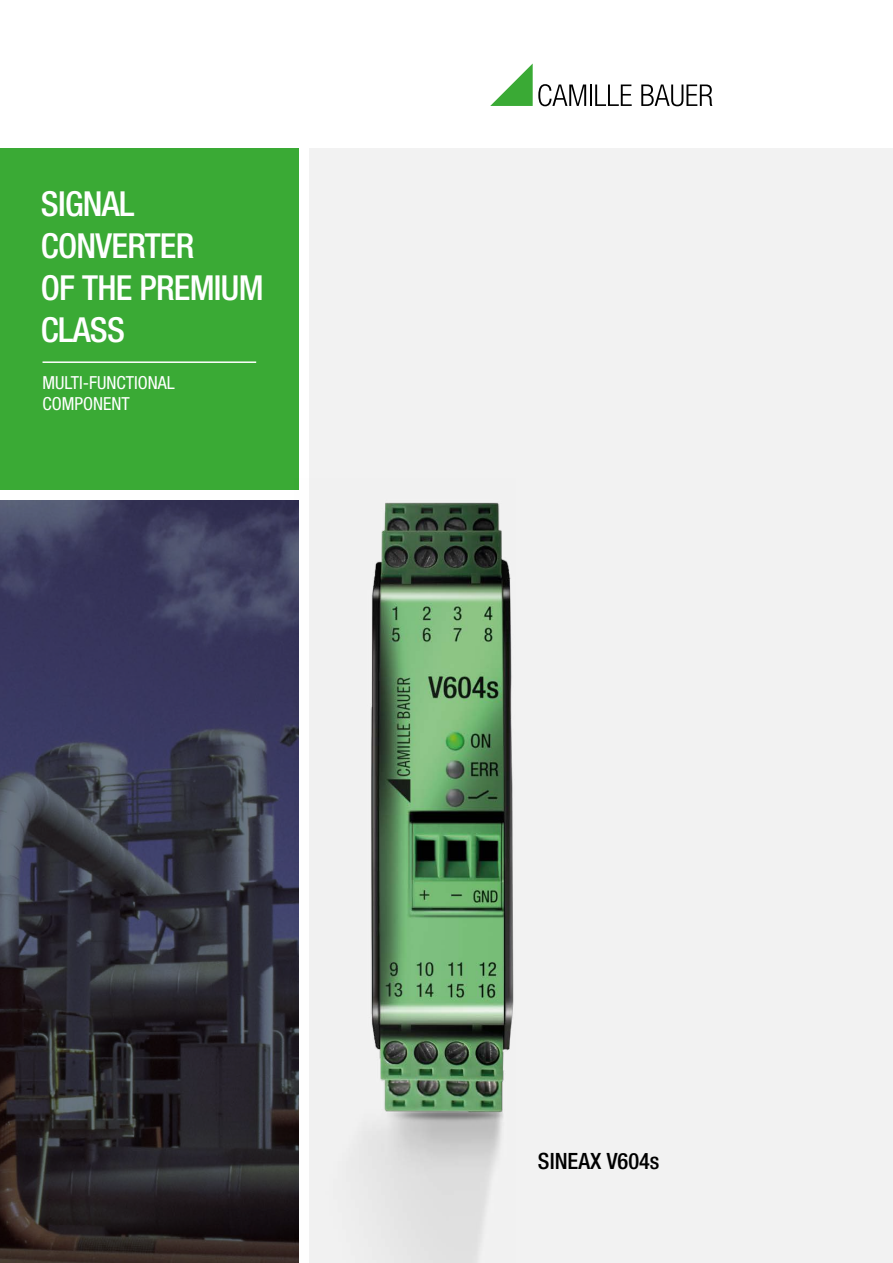
<style>
.page{position:relative;width:893px;height:1263px;background:#fff}
.page>*{position:absolute;margin:0;border:0;box-sizing:border-box;transform-origin:0 0}
.t1{font:500 condensed 34.5px/42px "Helvetica Neue LTW1 G";letter-spacing:-.02em;color:#fff}
.t2{font:500 condensed 22.5px "Helvetica Neue LTW1 G";color:#000}
.t3{font:condensed 18px/21px "Helvetica Neue LTW1 G";color:#fff}
</style>
<div class="page">
<div style="left:309px;top:149px;width:584px;height:1114px;background:#f2f2f2"></div>
<div style="left:0;top:149px;width:299px;height:341px;background:#3aaa35"></div>
<svg style="left:490px;top:63px;width:96px;height:43px"></svg>
<hr style="left:590px;top:85px;width:2px;height:21px;background:#000">
<svg style="left:595px;top:85px;width:37px;height:21px"></svg>
<svg style="left:641px;top:85px;width:71px;height:21px"></svg>
<hr style="left:43px;top:361px;width:213px;height:2px;background:#fff">
<svg style="left:0;top:501px;width:294px;height:762px;background:#343344"></svg>
<img style="left:294px;top:500px;width:220px;height:763px">
<p class="t1" style="left:41px;top:183px;width:224px">SIGNAL<br>CONVERTER<br>OF THE PREMIUM<br>CLASS</p>
<p class="t3" style="left:43px;top:372px;width:134px">MULTI-FUNCTIONAL<br>COMPONENT</p>
<p class="t2" style="left:538px;top:1148px;width:123px">SINEAX V604s</p>
</div>
